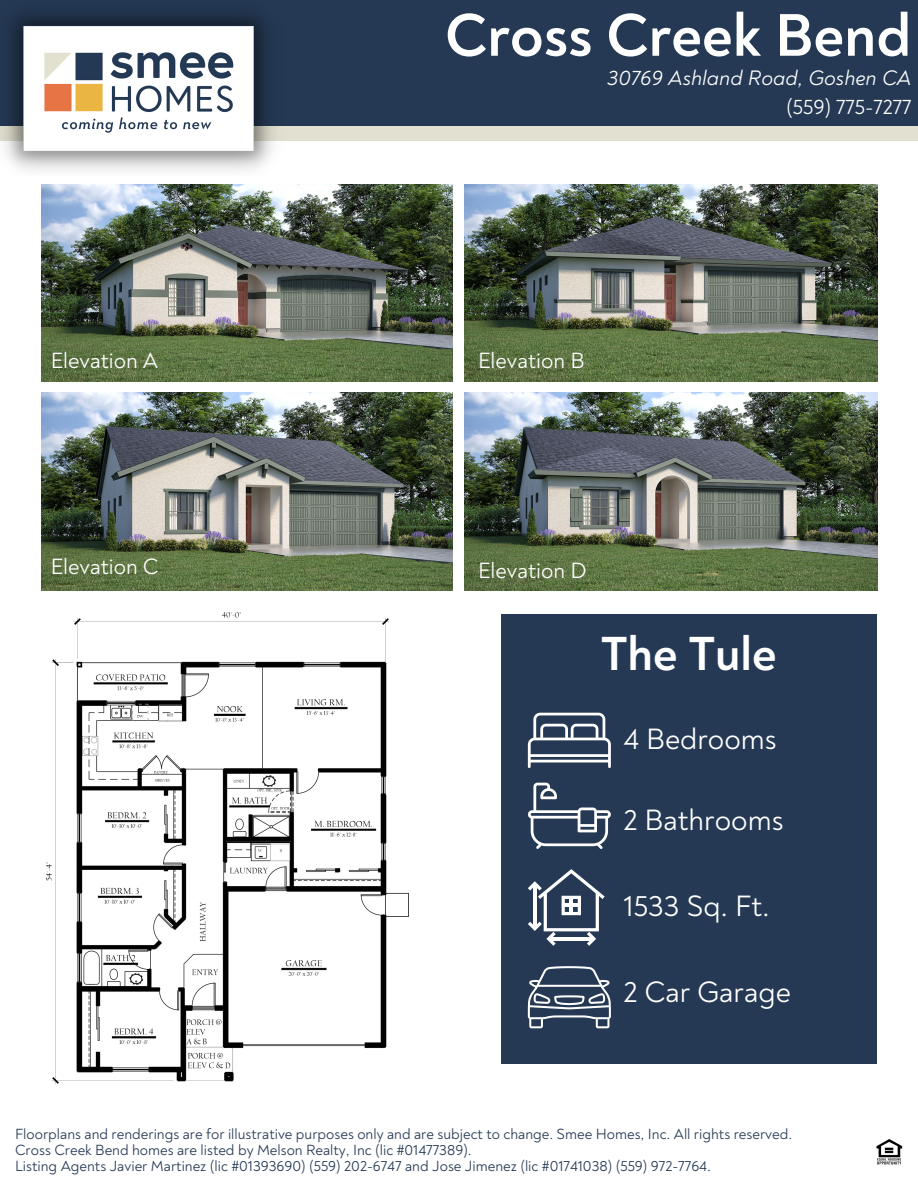
<style>
.page{position:relative;width:918px;height:1188px;background:#fff}
.page>*{position:absolute;margin:0;border:0;box-sizing:border-box;transform-origin:0 0}
.t1{font:700 61.2px "Noah";color:#fff}
.t2{font:700 48.75px "Noah";color:#fff}
.t3{font:30px "Noah";color:#fff}
.t4{font:22.5px "Noah";color:#fff}
.t5{font:italic 21.3px/29.2px "Noah";color:#fff;text-align:right}
.t6{font:15px "Noah";color:#253954}
.s1{font-style:normal}
</style>
<div class="page">
<img style="left:464px;top:184px;width:413px;height:197px">
<img style="left:41px;top:392px;width:412px;height:198px">
<img style="left:464px;top:392px;width:413px;height:198px">
<img style="left:41px;top:184px;width:412px;height:197px">
<div style="left:0;top:0;width:918px;height:141px;background:#e2e0d0"></div>
<div style="left:0;top:0;width:918px;height:126px;background:#253954"></div>
<img style="left:4px;top:13px;width:269px;height:158px">
<div style="left:501px;top:615px;width:376px;height:449px;background:#253954"></div>
<svg style="left:528px;top:713px;width:83px;height:55px"></svg>
<svg style="left:528px;top:783px;width:83px;height:66px"></svg>
<svg style="left:528px;top:966px;width:83px;height:62px"></svg>
<svg style="left:528px;top:869px;width:76px;height:77px"></svg>
<hr style="left:570px;top:897px;width:3px;height:17px;background:#fff">
<hr style="left:563px;top:904px;width:16px;height:3px;background:#fff">
<img style="left:877px;top:1139px;width:26px;height:26px">
<img style="left:46px;top:612px;width:363px;height:473px">
<h4 class="t1" style="left:445px;top:-2px;width:468px">Cross Creek Bend</h4>
<h4 class="t5" style="left:607px;top:64px;width:306px">30769 Ashland Road, Goshen CA <span class="s1">(559) 775-7277</span></h4>
<p class="t4" style="left:51px;top:347px;width:109px">Elevation A</p>
<h3 class="t4" style="left:478px;top:347px;width:108px">Elevation B</h3>
<p class="t4" style="left:51px;top:553px;width:109px">Elevation C</p>
<h3 class="t4" style="left:478px;top:557px;width:110px">Elevation D</h3>
<h4 class="t2" style="left:601px;top:624px;width:177px">The Tule</h4>
<h4 class="t3" style="left:624px;top:721px;width:155px">4 Bedrooms</h4>
<h4 class="t3" style="left:624px;top:802px;width:161px">2 Bathrooms</h4>
<p class="t3" style="left:624px;top:888px;width:148px">1533 Sq. Ft.</p>
<h2 class="t3" style="left:624px;top:974px;width:169px">2 Car Garage</h2>
<p class="t6" style="left:15px;top:1125px;width:779px">Floorplans and renderings are for illustrative purposes only and are subject to change. Smee Homes, Inc. All rights reserved.</p>
<h3 class="t6" style="left:15px;top:1141px;width:458px">Cross Creek Bend homes are listed by Melson Realty, Inc (lic #01477389).</h3>
<p class="t6" style="left:15px;top:1157px;width:697px">Listing Agents Javier Martinez (lic #01393690) (559) 202-6747 and Jose Jimenez (lic #01741038) (559) 972-7764.</p>
</div>
